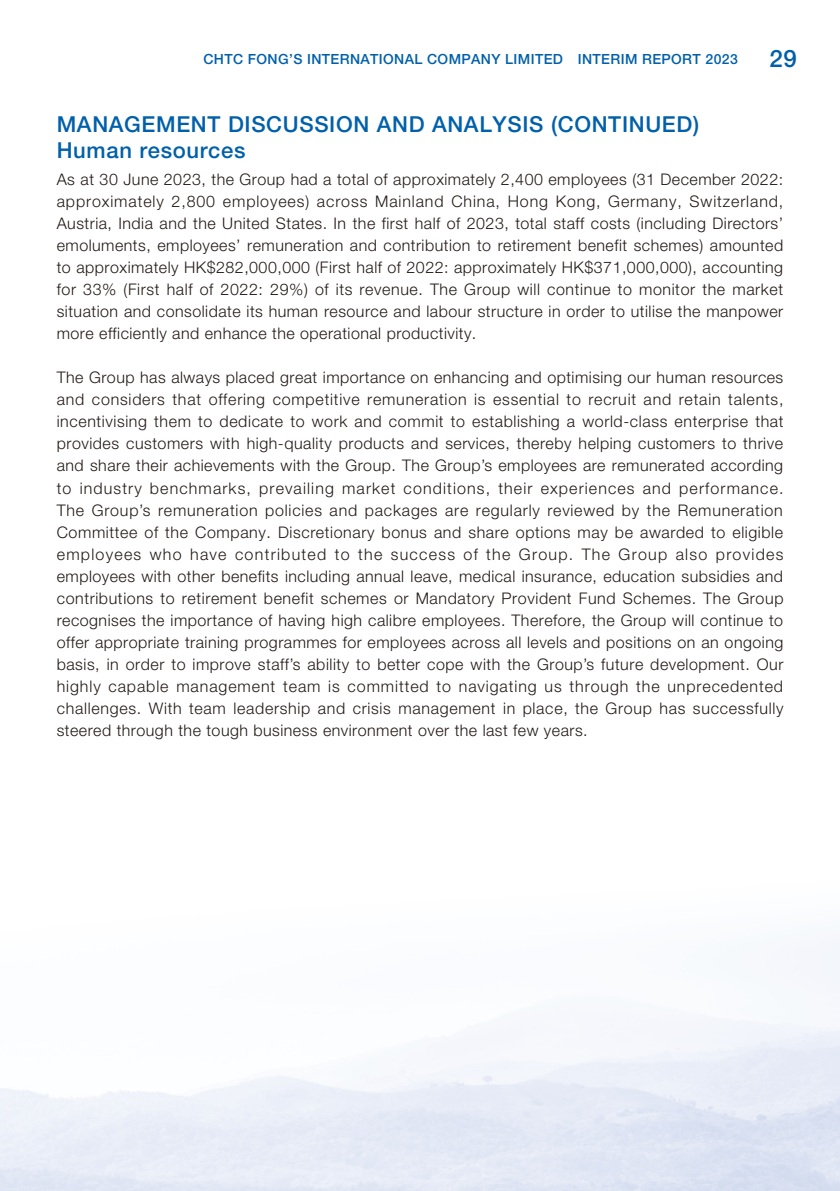
<style>
.page{position:relative;width:840px;height:1191px;background:#fff}
.page>*{position:absolute;margin:0;border:0;box-sizing:border-box;transform-origin:0 0}
.t1{font:500 24px "Helvetica Neue LT Std";color:#0060aa}
.t2{font:500 22px/26px "Helvetica Neue LT Std";letter-spacing:.03em;color:#0060aa}
.t3{font:300 16px/22px "Helvetica Neue LT Std";letter-spacing:.03em;color:#231916;text-align:justify}
.t4{font:500 14px "Helvetica Neue LT Std";letter-spacing:.025em;color:#0060aa}
</style>
<div class="page">
<p class="t4" style="left:203px;top:51px;width:535px">CHTC FONG’S INTERNATIONAL COMPANY LIMITED INTERIM REPORT 2023</p>
<h1 class="t1" style="left:769px;top:44px;width:29px">29</h1>
<h2 class="t2" style="left:57px;top:111px;width:643px">MANAGEMENT DISCUSSION AND ANALYSIS (CONTINUED)<br>Human resources</h2>
<p class="t3" style="left:57px;top:168px;width:727px">As at 30 June 2023, the Group had a total of approximately 2,400 employees (31 December 2022: approximately 2,800 employees) across Mainland China, Hong Kong, Germany, Switzerland, Austria, India and the United States. In the first half of 2023, total staff costs (including Directors’ emoluments, employees’ remuneration and contribution to retirement benefit schemes) amounted to approximately HK$282,000,000 (First half of 2022: approximately HK$371,000,000), accounting for 33% (First half of 2022: 29%) of its revenue. The Group will continue to monitor the market situation and consolidate its human resource and labour structure in order to utilise the manpower more efficiently and enhance the operational productivity.</p>
<p class="t3" style="left:57px;top:366px;width:728px">The Group has always placed great importance on enhancing and optimising our human resources and considers that offering competitive remuneration is essential to recruit and retain talents, incentivising them to dedicate to work and commit to establishing a world-class enterprise that provides customers with high-quality products and services, thereby helping customers to thrive and share their achievements with the Group. The Group’s employees are remunerated according to industry benchmarks, prevailing market conditions, their experiences and performance.<br>The Group’s remuneration policies and packages are regularly reviewed by the Remuneration Committee of the Company. Discretionary bonus and share options may be awarded to eligible employees who have contributed to the success of the Group. The Group also provides employees with other benefits including annual leave, medical insurance, education subsidies and contributions to retirement benefit schemes or Mandatory Provident Fund Schemes. The Group recognises the importance of having high calibre employees. Therefore, the Group will continue to offer appropriate training programmes for employees across all levels and positions on an ongoing basis, in order to improve staff’s ability to better cope with the Group’s future development. Our highly capable management team is committed to navigating us through the unprecedented challenges. With team leadership and crisis management in place, the Group has successfully steered through the tough business environment over the last few years.</p>
</div>
